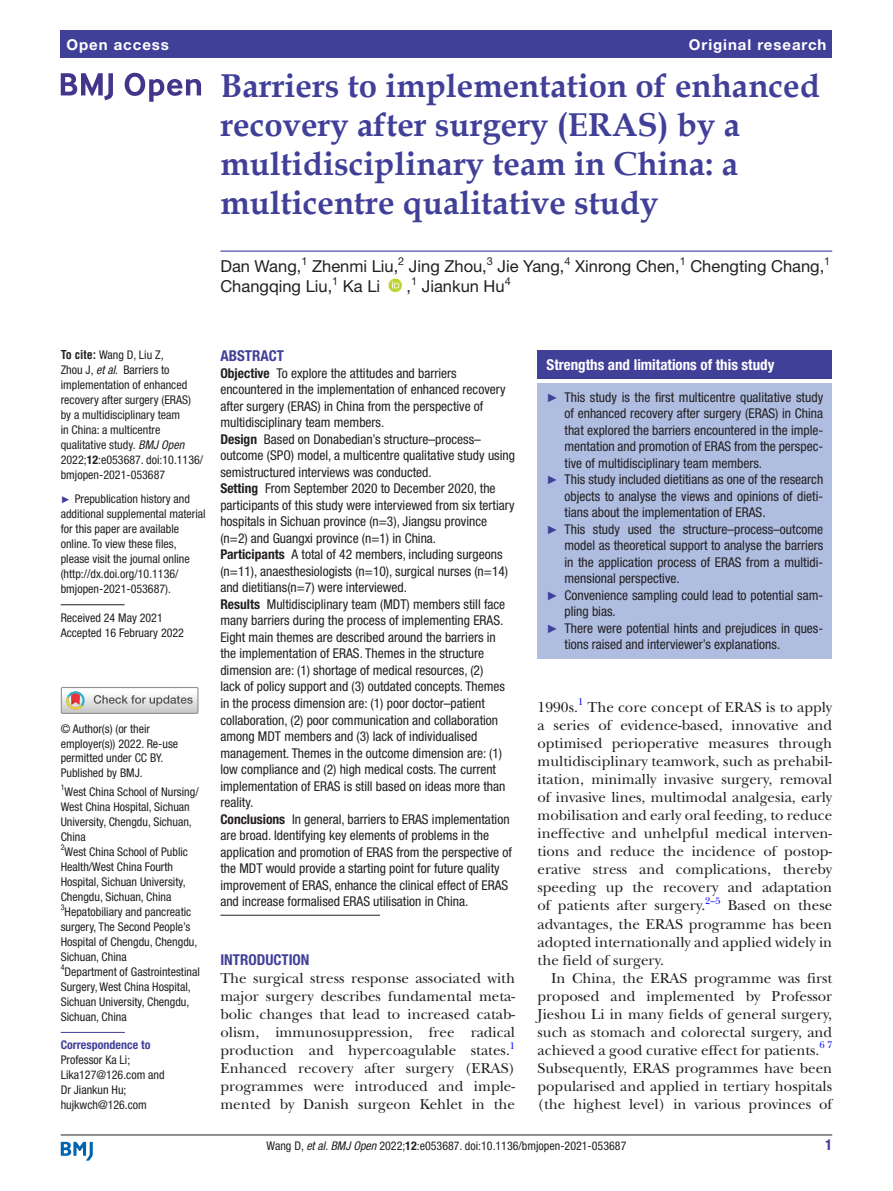
<style>
.page{position:relative;width:893px;height:1191px;background:#fff}
.page>*{position:absolute;margin:0;border:0;box-sizing:border-box;transform-origin:0 0}
.t1{font:700 33px/39px "Book Antiqua";color:#414099}
.t2{font:16.5px "Helvetica Neue LT Std";color:#231f20}
.t3{font:15px/18px "New Baskerville";color:#231f20;text-align:justify}
.t4{font:700 condensed 15px "Helvetica Neue LT Std";color:#fff}
.t5{font:700 15px "Helvetica Neue LT Std";letter-spacing:.065em;color:#fff}
.t6{font:700 condensed 15px "Helvetica Neue LT Std";color:#414099}
.t7{font:condensed 13.5px/16.5px "Helvetica Neue LT Std";color:#231f20}
.t8{font:condensed 12px/15px "Helvetica Neue LT Std";color:#231f20}
.t9{font:700 condensed 12px "Helvetica Neue LT Std";color:#414099}
.t10{font:10.95px "Helvetica Neue LT Std";color:#231f20}
.t11{font:9.9px "New Baskerville";color:#00f}
.t12{font:condensed 7.95px "Helvetica Neue LT Std";color:#231f20}
.s1{font-family:"Helvetica LT Std";font-weight:700}
.s2{font-style:italic}
.s3{font-weight:700}
.s4{font-family:"Arial";font-stretch:normal;font-size:9.75px;color:#414099}
.s5{font-family:"Arial";font-stretch:normal;font-size:12px;color:#414099}
</style>
<div class="page">
<hr style="left:61px;top:1134px;width:771px;height:1px;background:#231f20">
<svg style="left:61px;top:1141px;width:32px;height:19px"></svg>
<div style="left:61px;top:31px;width:771px;height:27px;background:#414099"></div>
<hr style="left:220px;top:250px;width:612px;height:2px;background:#414099">
<svg style="left:388px;top:279px;width:14px;height:13px"></svg>
<hr style="left:61px;top:604px;width:64px;height:1px;background:#231f20">
<hr style="left:61px;top:1032px;width:64px;height:1px;background:#414099">
<svg style="left:61px;top:73px;width:52px;height:27px"></svg>
<svg style="left:125px;top:73px;width:76px;height:29px"></svg>
<div style="left:61px;top:687px;width:138px;height:27px;border:1px solid #969090"></div>
<svg style="left:61px;top:687px;width:137px;height:26px"></svg>
<hr style="left:220px;top:915px;width:160px;height:1px;background:#231f20">
<div style="left:538px;top:350px;width:294px;height:29px;background:#414099"></div>
<div style="left:538px;top:383px;width:294px;height:275px;background:#afbde1"></div>
<p class="t5" style="left:66px;top:35px;width:104px">Open access</p>
<p class="t5" style="left:689px;top:35px;width:139px">Original research</p>
<h1 class="t1" style="left:220px;top:66px;width:601px">Barriers to implementation of enhanced recovery after surgery (ERAS) by a multidisciplinary team in China: a multicentre qualitative study</h1>
<p class="t2" style="left:220px;top:257px;width:82px">Dan Wang,</p>
<p class="t10" style="left:301px;top:254px;width:8px">1</p>
<p class="t2" style="left:312px;top:257px;width:88px">Zhenmi Liu,</p>
<p class="t10" style="left:398px;top:254px;width:8px">2</p>
<p class="t2" style="left:409px;top:257px;width:79px">Jing Zhou,</p>
<p class="t10" style="left:487px;top:254px;width:8px">3</p>
<p class="t2" style="left:498px;top:257px;width:68px">Jie Yang,</p>
<p class="t10" style="left:564px;top:254px;width:8px">4</p>
<p class="t2" style="left:575px;top:257px;width:106px">Xinrong Chen,</p>
<p class="t10" style="left:680px;top:254px;width:8px">1</p>
<p class="t2" style="left:690px;top:257px;width:135px">Chengting Chang,</p>
<p class="t10" style="left:824px;top:254px;width:8px">1</p>
<p class="t2" style="left:220px;top:276px;width:113px">Changqing Liu,</p>
<p class="t10" style="left:332px;top:274px;width:8px">1</p>
<p class="t2" style="left:343px;top:276px;width:39px">Ka Li</p>
<p class="t10" style="left:411px;top:274px;width:8px">1</p>
<p class="t2" style="left:422px;top:276px;width:84px">Jiankun Hu</p>
<p class="t10" style="left:505px;top:274px;width:8px">4</p>
<p class="t2" style="left:407px;top:276px;width:6px">,</p>
<p class="t8" style="left:61px;top:347px;width:144px"><span class="s1">To cite:</span> Wang D, Liu Z,<br>Zhou J, <span class="s2">et al</span>. Barriers to implementation of enhanced recovery after surgery (ERAS) by a multidisciplinary team<br>in China: a multicentre qualitative study. <span class="s2">BMJ Open<br></span>2022;<span class="s3">12</span>:e053687. doi:10.1136/ bmjopen-2021-053687</p>
<p class="t8" style="left:61px;top:491px;width:146px"><span class="s4">►</span> Prepublication history and additional supplemental material for this paper are available online. To view these files, please visit the journal online (http://dx.doi.org/10.1136/ bmjopen-2021-053687).</p>
<p class="t8" style="left:61px;top:610px;width:125px">Received 24 May 2021<br>Accepted 16 February 2022</p>
<p class="t8" style="left:61px;top:722px;width:119px;line-height:14.4px">© Author(s) (or their employer(s)) 2022. Re-use permitted under CC BY.<br>Published by BMJ.</p>
<p class="t12" style="left:61px;top:783px;width:5px">1</p>
<p class="t8" style="left:61px;top:784px;width:139px;text-indent:4px">West China School of Nursing/<br>West China Hospital, Sichuan<br>University, Chengdu, Sichuan,<br>China</p>
<p class="t12" style="left:61px;top:843px;width:5px">2</p>
<p class="t8" style="left:61px;top:844px;width:129px;text-indent:4px">West China School of Public<br>Health/West China Fourth<br>Hospital, Sichuan University,<br>Chengdu, Sichuan, China</p>
<p class="t12" style="left:61px;top:903px;width:5px">3</p>
<p class="t8" style="left:61px;top:904px;width:138px;text-indent:4px">Hepatobiliary and pancreatic surgery, The Second People’s<br>Hospital of Chengdu, Chengdu,<br>Sichuan, China</p>
<p class="t12" style="left:61px;top:963px;width:5px">4</p>
<p class="t8" style="left:61px;top:964px;width:141px;text-indent:4px">Department of Gastrointestinal<br>Surgery, West China Hospital,<br>Sichuan University, Chengdu,<br>Sichuan, China</p>
<p class="t9" style="left:61px;top:1037px;width:91px">Correspondence to</p>
<p class="t8" style="left:61px;top:1052px;width:105px">Professor Ka Li;<br>Lika127@126.com and<br>Dr Jiankun Hu; hujkwch@126.com</p>
<p class="t6" style="left:220px;top:347px;width:65px">ABSTRACT</p>
<p class="t7" style="left:220px;top:364px;width:296px"><span class="s3">Objective</span> To explore the attitudes and barriers encountered in the implementation of enhanced recovery after surgery (ERAS) in China from the perspective of multidisciplinary team members.<br><span class="s3">Design</span> Based on Donabedian’s structure–process– outcome (SPO) model, a multicentre qualitative study using semistructured interviews was conducted.<br><span class="s3">Setting</span> From September 2020 to December 2020, the participants of this study were interviewed from six tertiary hospitals in Sichuan province (n=3), Jiangsu province (n=2) and Guangxi province (n=1) in China.<br><span class="s3">Participants</span> A total of 42 members, including surgeons (n=11), anaesthesiologists (n=10), surgical nurses (n=14) and dietitians(n=7) were interviewed.<br><span class="s3">Results</span> Multidisciplinary team (MDT) members still face many barriers during the process of implementing ERAS.<br>Eight main themes are described around the barriers in<br>the implementation of ERAS. Themes in the structure dimension are: (1) shortage of medical resources, (2)<br>lack of policy support and (3) outdated concepts. Themes in the process dimension are: (1) poor doctor–patient collaboration, (2) poor communication and collaboration among MDT members and (3) lack of individualised management. Themes in the outcome dimension are: (1) low compliance and (2) high medical costs. The current implementation of ERAS is still based on ideas more than reality.<br><span class="s3">Conclusions</span> In general, barriers to ERAS implementation are broad. Identifying key elements of problems in the application and promotion of ERAS from the perspective of the MDT would provide a starting point for future quality improvement of ERAS, enhance the clinical effect of ERAS and increase formalised ERAS utilisation in China.</p>
<p class="t6" style="left:220px;top:950px;width:91px">INTRODUCTION</p>
<p class="t3" style="left:220px;top:969px;width:296px">The surgical stress response associated with major surgery describes fundamental meta&shy;bolic changes that lead to increased catab&shy;olism, immunosuppression, free radical production and hypercoagulable states.</p>
<p class="t11" style="left:510px;top:1039px;width:7px">1</p>
<p class="t3" style="left:220px;top:1059px;width:296px">Enhanced recovery after surgery (ERAS) programmes were introduced and imple&shy;mented by Danish surgeon Kehlet in the</p>
<p class="t4" style="left:547px;top:356px;width:229px">Strengths and limitations of this study</p>
<p class="t7" style="left:547px;top:389px;width:278px"><span class="s5">►</span> This study is the first multicentre qualitative study</p>
<p class="t7" style="left:565px;top:405px;width:260px">of enhanced recovery after surgery (ERAS) in China</p>
<p class="t7" style="left:565px;top:422px;width:260px">that explored the barriers encountered in the imple-</p>
<p class="t7" style="left:565px;top:438px;width:260px">mentation and promotion of ERAS from the perspec-</p>
<p class="t7" style="left:565px;top:455px;width:199px">tive of multidisciplinary team members.</p>
<p class="t7" style="left:547px;top:471px;width:278px"><span class="s5">►</span> This study included dietitians as one of the research</p>
<p class="t7" style="left:565px;top:488px;width:260px">objects to analyse the views and opinions of dieti-</p>
<p class="t7" style="left:565px;top:504px;width:203px">tians about the implementation of ERAS.</p>
<p class="t7" style="left:547px;top:521px;width:278px"><span class="s5">►</span> This study used the structure–process–outcome</p>
<p class="t7" style="left:565px;top:537px;width:260px">model as theoretical support to analyse the barriers</p>
<p class="t7" style="left:565px;top:554px;width:260px">in the application process of ERAS from a multidi-</p>
<p class="t7" style="left:565px;top:570px;width:117px">mensional perspective.</p>
<p class="t7" style="left:547px;top:587px;width:278px"><span class="s5">►</span> Convenience sampling could lead to potential sam-</p>
<p class="t7" style="left:565px;top:603px;width:53px">pling bias.</p>
<p class="t7" style="left:547px;top:620px;width:278px"><span class="s5">►</span> There were potential hints and prejudices in ques-</p>
<p class="t7" style="left:565px;top:636px;width:217px">tions raised and interviewer’s explanations.</p>
<p class="t3" style="left:538px;top:698px;width:296px">1990s.<sup>1</sup> The core concept of ERAS is to apply a series of evidence-based, innovative and optimised perioperative measures through multidisciplinary teamwork, such as prehabil&shy;itation, minimally invasive surgery, removal of invasive lines, multimodal analgesia, early mobilisation and early oral feeding, to reduce ineffective and unhelpful medical interven&shy;tions and reduce the incidence of postop&shy;erative stress and complications, thereby speeding up the recovery and adaptation of patients after surgery.</p>
<p class="t11" style="left:705px;top:894px;width:17px">2–5</p>
<p class="t3" style="left:538px;top:896px;width:296px;text-indent:190px">Based on these advantages, the ERAS programme has been adopted internationally and applied widely in the field of surgery.</p>
<p class="t3" style="left:538px;top:969px;width:296px;text-indent:14px">In China, the ERAS programme was first proposed and implemented by Professor Jieshou Li in many fields of general surgery, such as stomach and colorectal surgery, and achieved a good curative effect for patients.<sup>6</sup> <sup>7<br></sup>Subsequently, ERAS programmes have been popularised and applied in tertiary hospitals (the highest level) in various provinces of</p>
<p class="t8" style="left:267px;top:1137px;width:361px">Wang D, <span class="s2">et al</span>. <span class="s2">BMJ Open</span> 2022;<span class="s3">12</span>:e053687. doi:10.1136/bmjopen-2021-053687</p>
<p class="t6" style="left:825px;top:1135px;width:9px">1</p>
</div>
